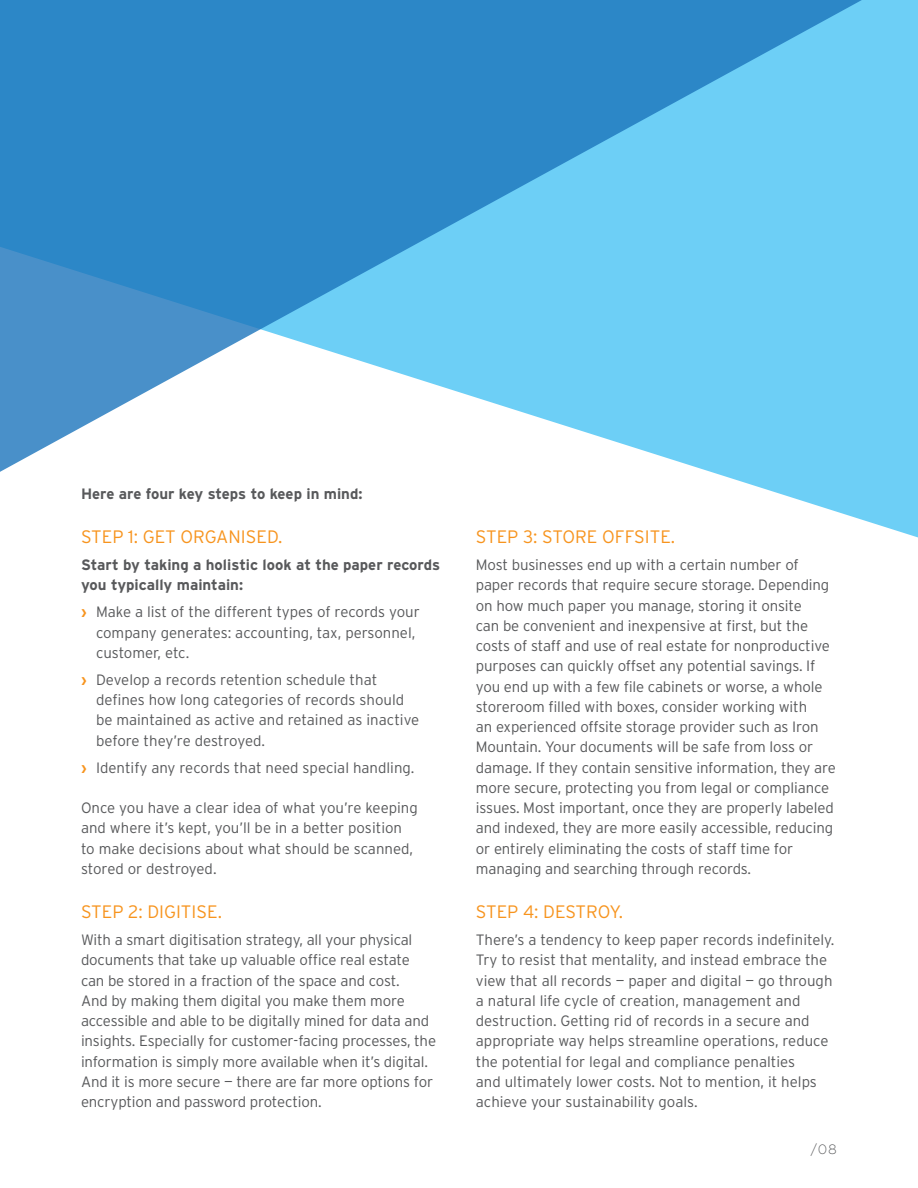
<style>
.page{position:relative;width:918px;height:1188px;background:#fff}
.page>*{position:absolute;margin:0;border:0;box-sizing:border-box;transform-origin:0 0}
.t1{font:300 18px "Interstate";color:#f7941e}
.t2{font:300 15px/20.2px "Interstate";letter-spacing:-.01em;color:#58595b}
.t3{font:700 15px/20.2px "Interstate";color:#58595b}
.t4{font:300 13.5px "Geometria";color:#58595b}
.s1{font-weight:700;color:#f7941e}
</style>
<div class="page">
<svg style="left:711px;top:0;width:207px;height:537px;fill:#6dcff6"></svg>
<svg style="left:0;top:0;width:886px;height:472px;background:#61b2e0"></svg>
<p class="t3" style="left:81px;top:483px;width:283px">Here are four key steps to keep in mind:</p>
<p class="t1" style="left:81px;top:526px;width:203px">STEP 1: GET ORGANISED.</p>
<p class="t3" style="left:81px;top:554px;width:361px">Start by taking a holistic look at the paper records you typically maintain:</p>
<p class="t2" style="left:96px;top:602px;width:325px;text-indent:-15px"><span class="s1">›</span> Make a list of the different types of records your company generates: accounting, tax, personnel, customer, etc.</p>
<p class="t2" style="left:96px;top:669px;width:325px;text-indent:-15px"><span class="s1">›</span> Develop a records retention schedule that defines how long categories of records should be maintained as active and retained as inactive before they’re destroyed.</p>
<p class="t2" style="left:81px;top:757px;width:335px"><span class="s1">›</span> Identify any records that need special handling.</p>
<p class="t2" style="left:81px;top:797px;width:338px">Once you have a clear idea of what you’re keeping and where it’s kept, you’ll be in a better position to make decisions about what should be scanned, stored or destroyed.</p>
<p class="t1" style="left:81px;top:901px;width:142px">STEP 2: DIGITISE.</p>
<p class="t2" style="left:81px;top:929px;width:357px">With a smart digitisation strategy, all your physical documents that take up valuable office real estate can be stored in a fraction of the space and cost.<br>And by making them digital you make them more accessible and able to be digitally mined for data and insights. Especially for customer-facing processes, the information is simply more available when it’s digital.<br>And it is more secure — there are far more options for encryption and password protection.</p>
<p class="t1" style="left:476px;top:526px;width:201px">STEP 3: STORE OFFSITE.</p>
<p class="t2" style="left:476px;top:554px;width:362px">Most businesses end up with a certain number of paper records that require secure storage. Depending on how much paper you manage, storing it onsite<br>can be convenient and inexpensive at first, but the costs of staff and use of real estate for nonproductive purposes can quickly offset any potential savings. If you end up with a few file cabinets or worse, a whole storeroom filled with boxes, consider working with<br>an experienced offsite storage provider such as Iron Mountain. Your documents will be safe from loss or damage. If they contain sensitive information, they are more secure, protecting you from legal or compliance issues. Most important, once they are properly labeled and indexed, they are more easily accessible, reducing or entirely eliminating the costs of staff time for managing and searching through records.</p>
<p class="t1" style="left:476px;top:901px;width:149px">STEP 4: DESTROY.</p>
<p class="t2" style="left:476px;top:929px;width:360px">There’s a tendency to keep paper records indefinitely.<br>Try to resist that mentality, and instead embrace the view that all records — paper and digital — go through a natural life cycle of creation, management and destruction. Getting rid of records in a secure and appropriate way helps streamline operations, reduce the potential for legal and compliance penalties<br>and ultimately lower costs. Not to mention, it helps achieve your sustainability goals.</p>
<p class="t4" style="left:811px;top:1142px;width:28px">/08</p>
</div>
